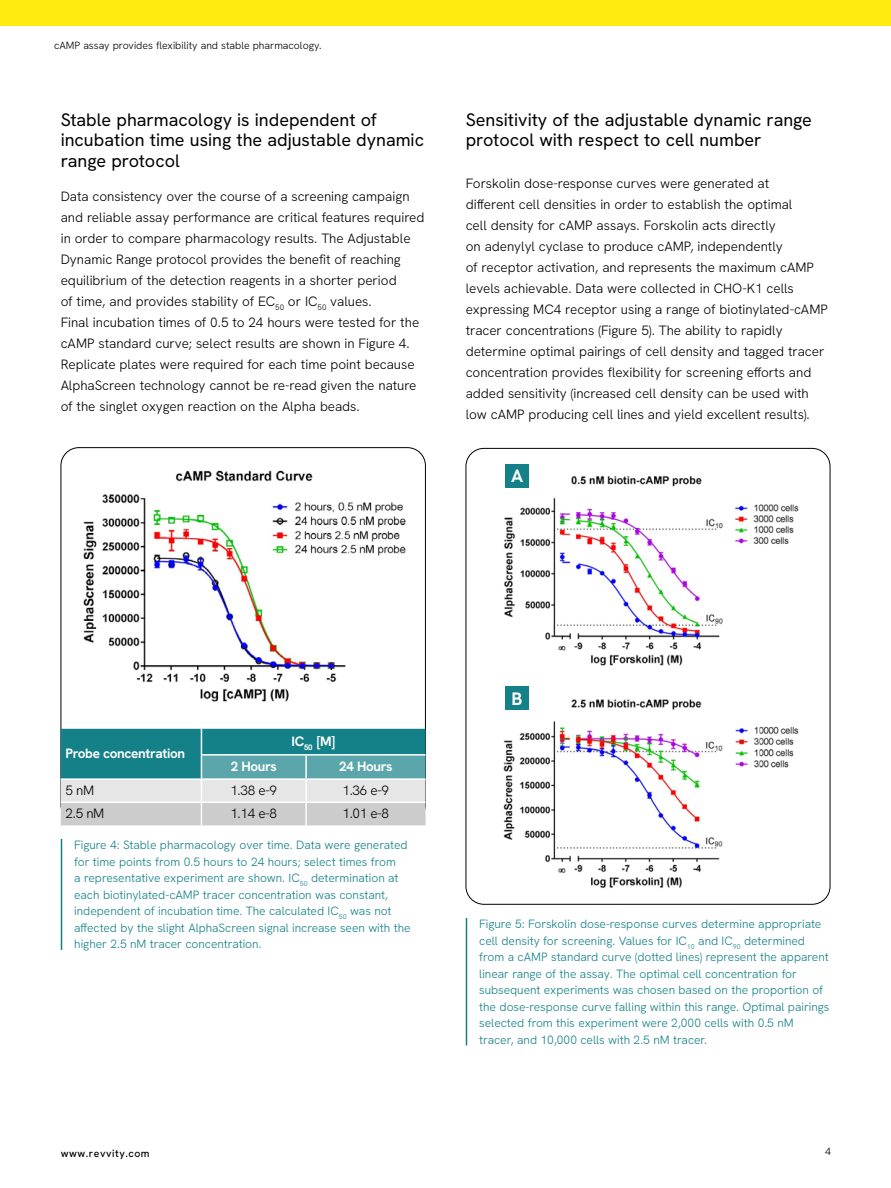
<style>
.page{position:relative;width:891px;height:1188px;background:#fff}
.page>*{position:absolute;margin:0;border:0;box-sizing:border-box;transform-origin:0 0}
.Sub_Head{font:18px/20.2px "Hanken Grotesk";color:#000}
.t1{font:700 18px "Hanken Grotesk";color:#fff}
.Body_Copy{font:300 13.5px/21px "Hanken Grotesk";color:#000}
.Table_Head{font:700 13.5px "Hanken Grotesk";letter-spacing:-.025em;color:#fff}
.Table_Body_Black{font:300 13.5px "Hanken Grotesk";letter-spacing:-.025em;color:#000}
.Captions{font:300 12px/16.5px "Hanken Grotesk";color:#148087}
.t2{font:300 10.5px "Hanken Grotesk";color:#000}
.t3{font:500 10.5px "Hanken Grotesk";letter-spacing:.05em;color:#000}
</style>
<div class="page">
<div style="left:0;top:0;width:891px;height:26px;background:#ffeb0f"></div>
<svg style="left:61px;top:729px;width:365px;height:96px;background:#81b3b6"></svg>
<hr style="left:306px;top:802px;width:120px;height:1px;background:#fff">
<hr style="left:305px;top:803px;width:2px;height:22px;background:#fff">
<hr style="left:61px;top:839px;width:1px;height:111px;background:#148087">
<img style="left:83px;top:470px;width:323px;height:232px">
<hr style="left:466px;top:918px;width:1px;height:127px;background:#148087">
<img style="left:504px;top:476px;width:295px;height:190px">
<img style="left:503px;top:699px;width:296px;height:190px">
<div style="left:505px;top:464px;width:24px;height:24px;background:#148087"></div>
<div style="left:505px;top:686px;width:24px;height:24px;background:#148087"></div>
<p class="t2" style="left:54px;top:39px;width:269px">cAMP assay provides flexibility and stable pharmacology.</p>
<p class="Sub_Head" style="left:61px;top:109px;width:365px">Stable pharmacology is independent of incubation time using the adjustable dynamic range protocol</p>
<p class="Body_Copy" style="left:61px;top:186px;width:365px">Data consistency over the course of a screening campaign and reliable assay performance are critical features required in order to compare pharmacology results. The Adjustable Dynamic Range protocol provides the benefit of reaching equilibrium of the detection reagents in a shorter period<br>of time, and provides stability of EC<sub>50</sub> or IC<sub>50</sub> values.<br>Final incubation times of 0.5 to 24 hours were tested for the cAMP standard curve; select results are shown in Figure 4.<br>Replicate plates were required for each time point because AlphaScreen technology cannot be re-read given the nature of the singlet oxygen reaction on the Alpha beads.</p>
<p class="Sub_Head" style="left:466px;top:109px;width:348px">Sensitivity of the adjustable dynamic range protocol with respect to cell number</p>
<p class="Body_Copy" style="left:466px;top:172px;width:364px">Forskolin dose-response curves were generated at<br>different cell densities in order to establish the optimal<br>cell density for cAMP assays. Forskolin acts directly<br>on adenylyl cyclase to produce cAMP, independently<br>of receptor activation, and represents the maximum cAMP levels achievable. Data were collected in CHO-K1 cells expressing MC4 receptor using a range of biotinylated‑cAMP tracer concentrations (Figure 5). The ability to rapidly determine optimal pairings of cell density and tagged tracer concentration provides flexibility for screening efforts and added sensitivity (increased cell density can be used with low cAMP producing cell lines and yield excellent results).</p>
<p class="t1" style="left:511px;top:464px;width:14px">A</p>
<p class="Table_Head" style="left:66px;top:745px;width:121px">Probe concentration</p>
<p class="Table_Head" style="left:292px;top:732px;width:45px">IC<sub>50</sub> [M]</p>
<p class="Table_Head" style="left:231px;top:758px;width:48px">2 Hours</p>
<p class="Table_Head" style="left:339px;top:758px;width:55px">24 Hours</p>
<p class="Table_Body_Black" style="left:66px;top:782px;width:30px">5 nM</p>
<p class="Table_Body_Black" style="left:230px;top:782px;width:48px">1.38 e-9</p>
<p class="Table_Body_Black" style="left:343px;top:782px;width:48px">1.36 e-9</p>
<p class="Table_Body_Black" style="left:66px;top:805px;width:40px">2.5 nM</p>
<p class="Table_Body_Black" style="left:230px;top:805px;width:48px">1.14 e-8</p>
<p class="Table_Body_Black" style="left:343px;top:805px;width:48px">1.01 e-8</p>
<p class="Captions" style="left:74px;top:837px;width:338px">Figure 4: Stable pharmacology over time. Data were generated for time points from 0.5 hours to 24 hours; select times from<br>a representative experiment are shown. IC<sub>50</sub> determination at each biotinylated-cAMP tracer concentration was constant, independent of incubation time. The calculated IC<sub>50</sub> was not affected by the slight AlphaScreen signal increase seen with the higher 2.5 nM tracer concentration.</p>
<p class="t1" style="left:512px;top:687px;width:12px">B</p>
<p class="Captions" style="left:479px;top:916px;width:352px">Figure 5: Forskolin dose-response curves determine appropriate cell density for screening. Values for IC<sub>10</sub> and IC<sub>90</sub> determined from a cAMP standard curve (dotted lines) represent the apparent linear range of the assay. The optimal cell concentration for subsequent experiments was chosen based on the proportion of the dose-response curve falling within this range. Optimal pairings selected from this experiment were 2,000 cells with 0.5 nM tracer, and 10,000 cells with 2.5 nM tracer.</p>
<p class="t3" style="left:61px;top:1147px;width:90px">www.revvity.com</p>
<p class="t2" style="left:825px;top:1145px;width:7px">4</p>
</div>
